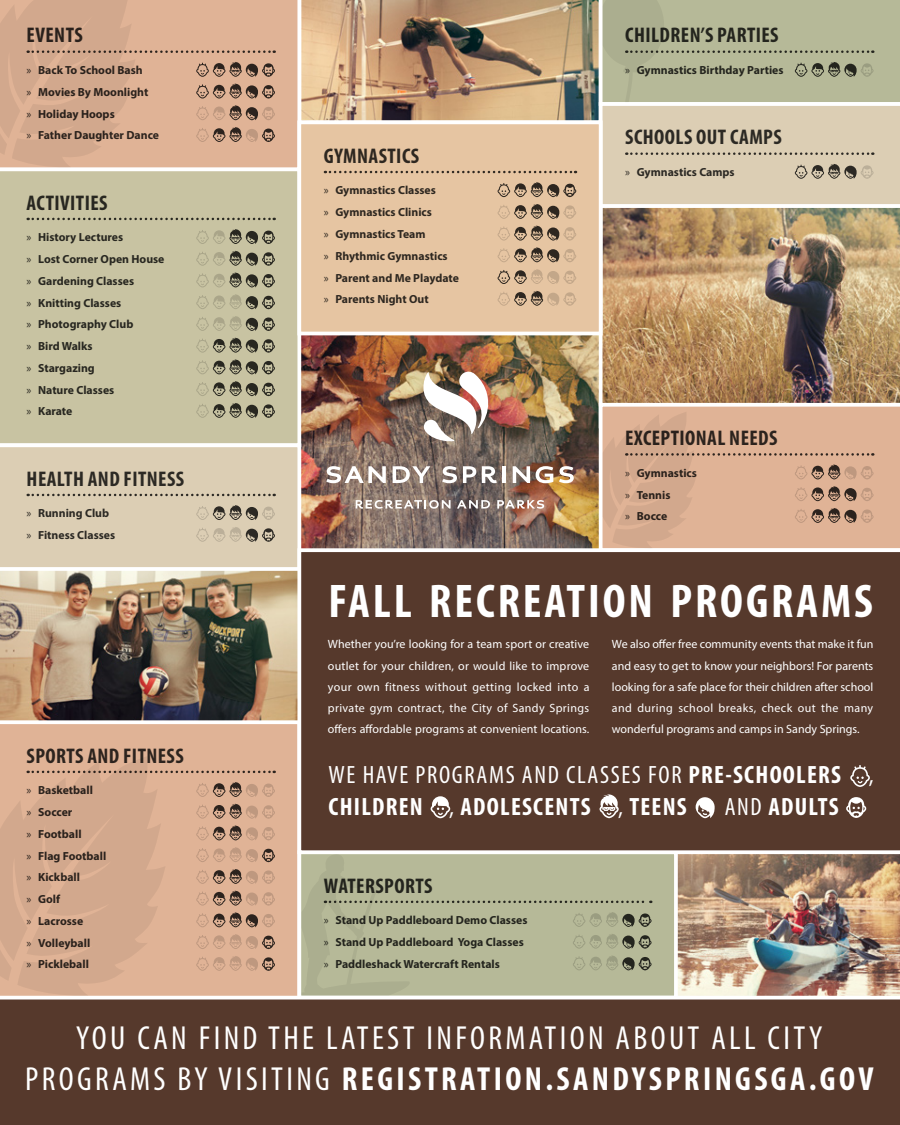
<style>
.page{position:relative;width:900px;height:1125px;background:#fff}
.page>*{position:absolute;margin:0;border:0;box-sizing:border-box;transform-origin:0 0}
.t1{font:700 condensed 47.5px "Myriad Pro";letter-spacing:.06em;color:#fff}
.t2{font:condensed 33.5px/41.9px "Myriad Pro";letter-spacing:.1em;color:#fff;text-align:center}
.t3{font:700 condensed 25.12px/31.9px "Myriad Pro";letter-spacing:.05em;color:#fff}
.t4{font:700 condensed 21.25px "Myriad Pro";letter-spacing:.02em;color:#000}
.t5{font:12px/21.2px "Myriad Pro";letter-spacing:.005em;color:#fff;text-align:justify}
.t6{font:700 11.75px/21.8px "Myriad Pro";color:#000}
.s1{font-weight:400}
.s2{font-weight:700}
</style>
<div class="page">
<img style="left:301px;top:335px;width:298px;height:213px">
<svg style="left:326px;top:466px;width:60px;height:17px"></svg>
<svg style="left:393px;top:466px;width:37px;height:17px"></svg>
<svg style="left:442px;top:466px;width:15px;height:17px"></svg>
<svg style="left:463px;top:466px;width:13px;height:17px"></svg>
<svg style="left:482px;top:466px;width:15px;height:17px"></svg>
<hr style="left:502px;top:466px;width:4px;height:17px;background:#fff">
<svg style="left:513px;top:466px;width:17px;height:17px"></svg>
<svg style="left:536px;top:466px;width:17px;height:17px"></svg>
<svg style="left:559px;top:466px;width:15px;height:17px"></svg>
<img style="left:423px;top:371px;width:65px;height:72px">
<svg style="left:356px;top:500px;width:95px;height:9px"></svg>
<svg style="left:457px;top:500px;width:33px;height:9px"></svg>
<svg style="left:497px;top:500px;width:47px;height:9px"></svg>
<img style="left:678px;top:854px;width:222px;height:142px">
<img style="left:602px;top:219px;width:298px;height:184px">
<img style="left:0;top:571px;width:297px;height:149px">
<svg style="left:0;top:720px;width:297px;height:276px;background:#e1b79c"></svg>
<div style="left:299px;top:852px;width:377px;height:146px;background:#b6b998"></div>
<div style="left:297px;top:850px;width:381px;height:149px;border:4px solid #fff"></div>
<div style="left:0;top:996px;width:900px;height:129px;background:#56392c"></div>
<svg style="left:602px;top:406px;width:298px;height:142px;background:#e1b69a"></svg>
<div style="left:0;top:171px;width:298px;height:272px;background:#c8c3a2"></div>
<div style="left:275px;top:0;width:22px;height:168px;background:#e0b396"></div>
<div style="left:297px;top:548px;width:603px;height:306px;background:#56392c"></div>
<svg style="left:846px;top:797px;width:20px;height:21px"></svg>
<svg style="left:696px;top:797px;width:19px;height:21px"></svg>
<svg style="left:599px;top:793px;width:21px;height:25px"></svg>
<svg style="left:431px;top:796px;width:19px;height:22px"></svg>
<svg style="left:850px;top:765px;width:20px;height:22px"></svg>
<div style="left:299px;top:122px;width:302px;height:212px;background:#e6c5a2"></div>
<div style="left:297px;top:120px;width:306px;height:215px;border:4px solid #fff"></div>
<svg style="left:0;top:0;width:275px;height:168px;background:#d4aa8e"></svg>
<svg style="left:196px;top:228px;width:79px;height:16px"></svg>
<svg style="left:196px;top:294px;width:79px;height:15px"></svg>
<svg style="left:196px;top:359px;width:79px;height:15px"></svg>
<svg style="left:196px;top:250px;width:79px;height:16px"></svg>
<svg style="left:196px;top:315px;width:79px;height:16px"></svg>
<svg style="left:196px;top:380px;width:79px;height:16px"></svg>
<svg style="left:196px;top:272px;width:79px;height:15px"></svg>
<svg style="left:196px;top:337px;width:79px;height:16px"></svg>
<svg style="left:196px;top:402px;width:79px;height:16px"></svg>
<svg style="left:0;top:443px;width:301px;height:128px;background:#dbceb6"></svg>
<svg style="left:0;top:756px;width:275px;height:241px;background:#d5aa8f"></svg>
<svg style="left:301px;top:854px;width:351px;height:142px"></svg>
<svg style="left:498px;top:247px;width:78px;height:15px"></svg>
<svg style="left:498px;top:269px;width:78px;height:15px"></svg>
<svg style="left:498px;top:225px;width:78px;height:16px"></svg>
<svg style="left:498px;top:290px;width:78px;height:16px"></svg>
<svg style="left:297px;top:0;width:603px;height:219px"></svg>
<svg style="left:603px;top:412px;width:271px;height:138px;background:#d8ad92"></svg>
<h3 class="t4" style="left:27px;top:22px;width:58px">EVENTS</h3>
<p class="t6" style="left:26px;top:59px;width:134px"><span class="s1">»</span> Back To School Bash<br><span class="s1">»</span> Movies By Moonlight<br><span class="s1">»</span> Holiday Hoops<br><span class="s1">»</span> Father Daughter Dance</p>
<h3 class="t4" style="left:27px;top:189px;width:82px">ACTIVITIES</h3>
<p class="t6" style="left:26px;top:226px;width:140px"><span class="s1">»</span> History Lectures<br><span class="s1">»</span> Lost Corner Open House <span class="s1">»</span> Gardening Classes<br><span class="s1">»</span> Knitting Classes<br><span class="s1">»</span> Photography Club<br><span class="s1">»</span> Bird Walks<br><span class="s1">»</span> Stargazing<br><span class="s1">»</span> Nature Classes<br><span class="s1">»</span> Karate</p>
<h3 class="t4" style="left:27px;top:465px;width:159px">HEALTH AND FITNESS</h3>
<p class="t6" style="left:26px;top:502px;width:90px"><span class="s1">»</span> Running Club <span class="s1">»</span> Fitness Classes</p>
<h3 class="t4" style="left:27px;top:742px;width:159px">SPORTS AND FITNESS</h3>
<p class="t6" style="left:26px;top:779px;width:81px"><span class="s1">»</span> Basketball<br><span class="s1">»</span> Soccer<br><span class="s1">»</span> Football<br><span class="s1">»</span> Flag Football <span class="s1">»</span> Kickball<br><span class="s1">»</span> Golf<br><span class="s1">»</span> Lacrosse<br><span class="s1">»</span> Volleyball<br><span class="s1">»</span> Pickleball</p>
<h3 class="t4" style="left:324px;top:142px;width:97px">GYMNASTICS</h3>
<p class="t6" style="left:324px;top:179px;width:137px"><span class="s1">»</span> Gymnastics Classes<br><span class="s1">»</span> Gymnastics Clinics<br><span class="s1">»</span> Gymnastics Team<br><span class="s1">»</span> Rhythmic Gymnastics<br><span class="s1">»</span> Parent and Me Playdate <span class="s1">»</span> Parents Night Out</p>
<h3 class="t4" style="left:625px;top:22px;width:155px">CHILDREN’S PARTIES</h3>
<p class="t6" style="left:625px;top:59px;width:160px"><span class="s1">»</span> Gymnastics Birthday Parties</p>
<h3 class="t4" style="left:625px;top:124px;width:158px">SCHOOLS OUT CAMPS</h3>
<p class="t6" style="left:625px;top:161px;width:111px"><span class="s1">»</span> Gymnastics Camps</p>
<h3 class="t4" style="left:625px;top:425px;width:154px">EXCEPTIONAL NEEDS</h3>
<p class="t6" style="left:625px;top:462px;width:74px"><span class="s1">»</span> Gymnastics <span class="s1">»</span> Tennis<br><span class="s1">»</span> Bocce</p>
<h1 class="t1" style="left:328px;top:572px;width:546px">FALL RECREATION PROGRAMS</h1>
<p class="t5" style="left:328px;top:634px;width:263px">Whether you’re looking for a team sport or creative outlet for your children, or would like to improve your own fitness without getting locked into a private gym contract, the City of Sandy Springs offers affordable programs at convenient locations.</p>
<p class="t5" style="left:612px;top:634px;width:263px">We also offer free community events that make it fun and easy to get to know your neighbors! For parents looking for a safe place for their children after school and during school breaks, check out the many wonderful programs and camps in Sandy Springs.</p>
<h3 class="t3" style="left:329px;top:758px;width:547px"><span class="s1">WE HAVE PROGRAMS AND CLASSES FOR</span> PRE-SCHOOLERS <span class="s1">,<br></span>CHILDREN <span class="s1">,</span> ADOLESCENTS <span class="s1">,</span> TEENS</h3>
<h3 class="t3" style="left:725px;top:790px;width:116px"><span class="s1">AND</span> ADULTS</h3>
<h3 class="t4" style="left:324px;top:872px;width:110px">WATERSPORTS</h3>
<p class="t6" style="left:324px;top:909px;width:205px"><span class="s1">»</span> Stand Up Paddleboard Demo Classes <span class="s1">»</span> Stand Up Paddleboard Yoga Classes <span class="s1">»</span> Paddleshack Watercraft Rentals</p>
<h2 class="t2" style="left:25px;top:1016px;width:850px">YOU CAN FIND THE LATEST INFORMATION ABOUT ALL CITY<br>PROGRAMS BY VISITING <span class="s2">REGISTRATION.SANDYSPRINGSGA.GOV</span></h2>
</div>
